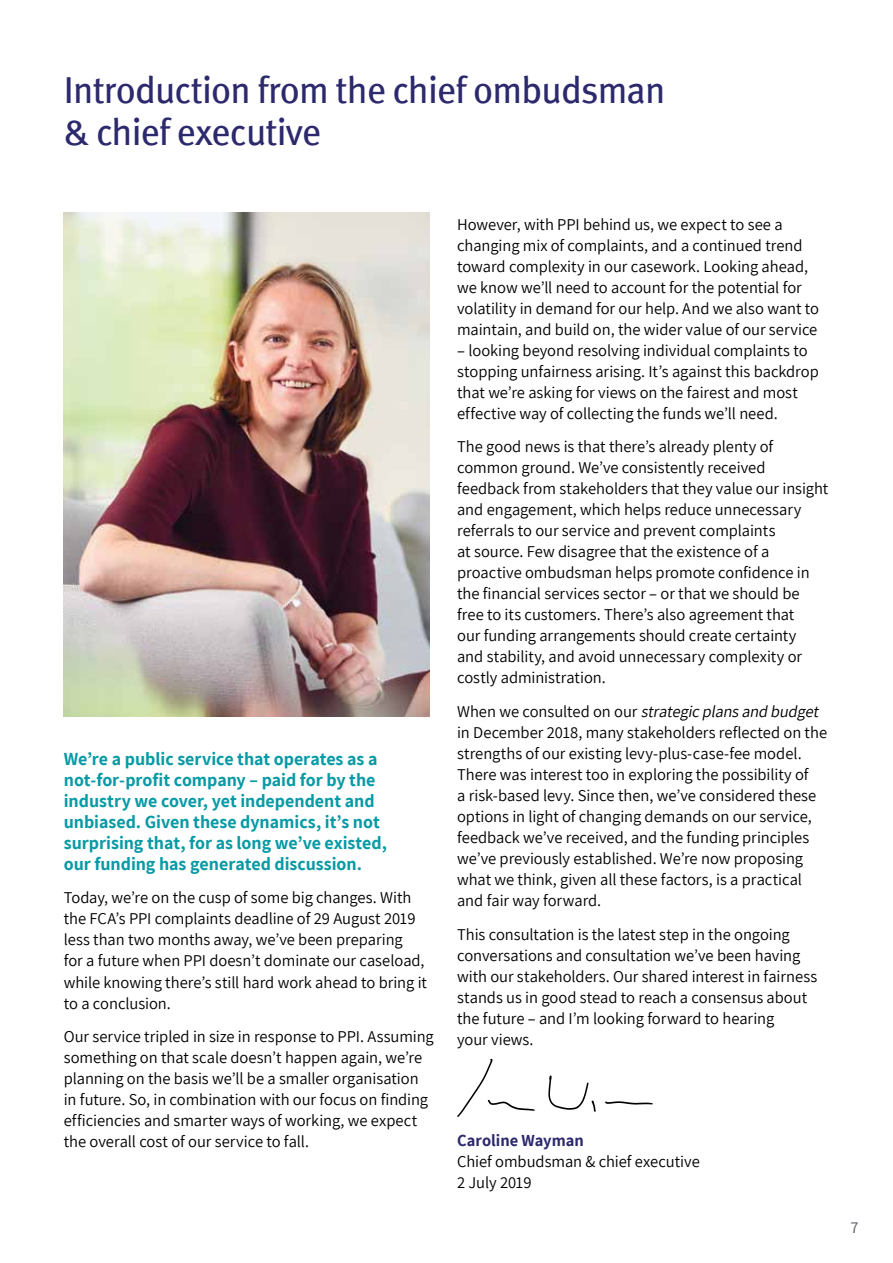
<style>
.page{position:relative;width:893px;height:1263px;background:#fff}
.page>*{position:absolute;margin:0;border:0;box-sizing:border-box;transform-origin:0 0}
.t1{font:37.5px/42px "Meta";letter-spacing:-.02em;color:#2c296d}
.t2{font:700 18px/21px "Assistant";color:#089aa5}
.t3{font:16.5px/21px "Assistant";letter-spacing:-.005em;color:#000}
.t4{font:700 16.5px "Assistant";color:#2c296d}
.t5{font:16.5px "Assistant";color:#555868}
.s1{font-style:italic}
</style>
<div class="page">
<img style="left:64px;top:213px;width:365px;height:503px">
<svg style="left:457px;top:1059px;width:78px;height:58px"></svg>
<svg style="left:605px;top:1101px;width:48px;height:3px"></svg>
<svg style="left:548px;top:1075px;width:48px;height:37px"></svg>
<h2 class="t1" style="left:64px;top:68px;width:603px">Introduction from the chief ombudsman &amp; chief executive</h2>
<h5 class="t2" style="left:64px;top:747px;width:325px">We’re a public service that operates as a not‑for‑profit company – paid for by the industry we cover, yet independent and unbiased. Given these dynamics, it’s not surprising that, for as long we’ve existed, our funding has generated discussion.</h5>
<p class="t3" style="left:64px;top:887px;width:365px">Today, we’re on the cusp of some big changes. With the FCA’s PPI complaints deadline of 29 August 2019 less than two months away, we’ve been preparing<br>for a future when PPI doesn’t dominate our caseload, while knowing there’s still hard work ahead to bring it to a conclusion.</p>
<p class="t3" style="left:64px;top:1025px;width:372px">Our service tripled in size in response to PPI. Assuming something on that scale doesn’t happen again, we’re planning on the basis we’ll be a smaller organisation in future. So, in combination with our focus on finding efficiencies and smarter ways of working, we expect the overall cost of our service to fall.</p>
<p class="t3" style="left:457px;top:213px;width:363px">However, with PPI behind us, we expect to see a changing mix of complaints, and a continued trend toward complexity in our casework. Looking ahead, we know we’ll need to account for the potential for volatility in demand for our help. And we also want to maintain, and build on, the wider value of our service</p>
<p class="t3" style="left:457px;top:339px;width:363px">– looking beyond resolving individual complaints to stopping unfairness arising. It’s against this backdrop that we’re asking for views on the fairest and most effective way of collecting the funds we’ll need.</p>
<p class="t3" style="left:457px;top:436px;width:373px">The good news is that there’s already plenty of common ground. We’ve consistently received feedback from stakeholders that they value our insight and engagement, which helps reduce unnecessary referrals to our service and prevent complaints<br>at source. Few disagree that the existence of a proactive ombudsman helps promote confidence in the financial services sector – or that we should be free to its customers. There’s also agreement that<br>our funding arrangements should create certainty<br>and stability, and avoid unnecessary complexity or costly administration.</p>
<p class="t3" style="left:457px;top:700px;width:372px">W h e n we co n s u lte d o n o u r <span class="s1">strategic plansand budget </span>in December 2018, many stakeholders reflected on the strengths of our existing levy-plus-case-fee model.<br>There was interest too in exploring the possibility of<br>a risk-based levy. Since then, we’ve considered these options in light of changing demands on our service, feedback we’ve received, and the funding principles we’ve previously established. We’re now proposing what we think, given all these factors, is a practical and fair way forward.</p>
<p class="t3" style="left:457px;top:923px;width:362px">This consultation is the latest step in the ongoing conversations and consultation we’ve been having with our stakeholders. Our shared interest in fairness stands us in good stead to reach a consensus about the future – and I’m looking forward to hearing<br>your views.</p>
<p class="t4" style="left:457px;top:1129px;width:128px">Caroline Wayman</p>
<p class="t3" style="left:457px;top:1150px;width:244px">Chief ombudsman &amp; chief executive<br>2 July 2019</p>
<p class="t5" style="left:850px;top:1216px;width:10px">7</p>
</div>
